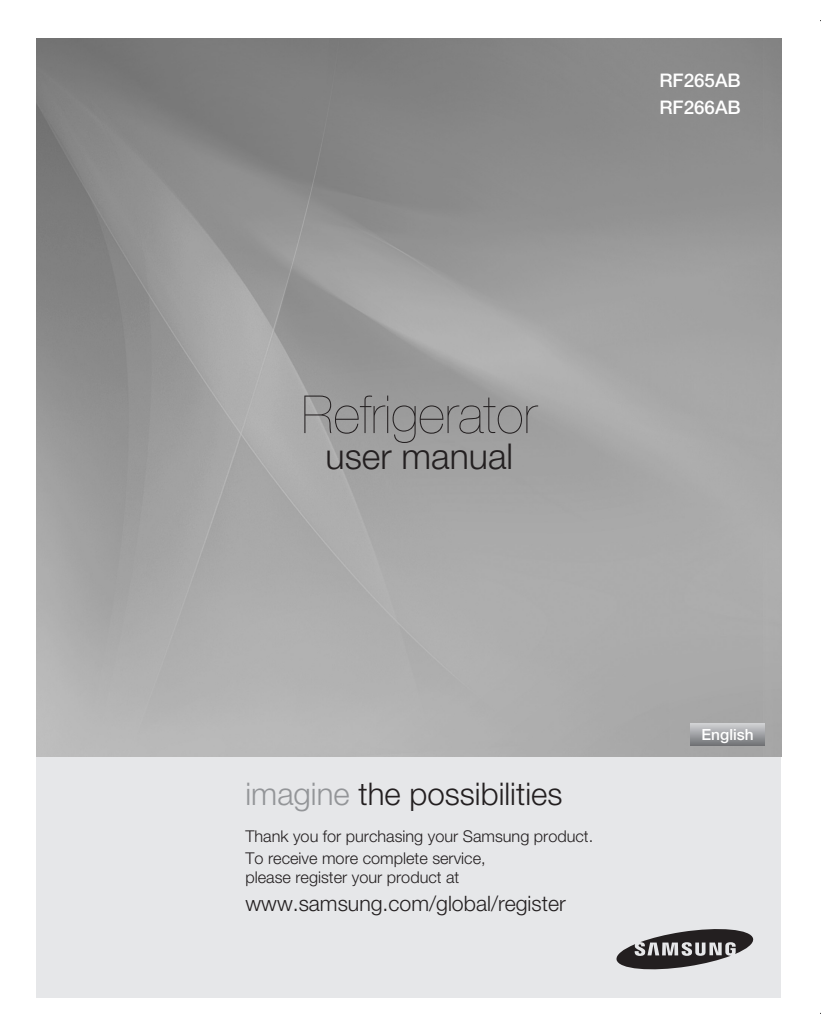
<style>
.page{position:relative;width:821px;height:1033px;background:#fff}
.page>*{position:absolute;margin:0;border:0;box-sizing:border-box;transform-origin:0 0}
.t1{font:200 52.5px "Helvetica Neue";color:#231f20}
.t2{font:300 35.62px "Helvetica Neue";color:#231f20}
.t3{font:300 31.25px "Helvetica Neue";color:#231f20}
.t4{font:300 21.25px "Helvetica Neue";color:#231f20}
.t5{font:500 18.75px/26.8px "Helvetica Neue";color:#fff}
.t6{font:300 16.25px/21.2px "Helvetica Neue";color:#231f20}
.t7{font:500 15.5px "Helvetica Neue";color:#fff}
.s1{color:#939598}
</style>
<div class="page">
<div style="left:36px;top:756px;width:743px;height:241px;background:#e6e7e9"></div>
<svg style="left:616px;top:929px;width:137px;height:41px"></svg>
<div style="left:690px;top:723px;width:74px;height:22px;background:linear-gradient(to bottom,#d1d2d5,#777a7d)"></div>
<p class="t5" style="left:659px;top:67px;width:83px">RF265AB<br>RF266AB</p>
<h1 class="t1" style="left:301px;top:384px;width:237px">Refrigerator</h1>
<h2 class="t2" style="left:325px;top:434px;width:189px">user manual</h2>
<h3 class="t3" style="left:245px;top:775px;width:318px"><span class="s1">imagine</span> the possibilities</h3>
<p class="t6" style="left:245px;top:825px;width:349px">Thank you for purchasing your Samsung product.<br>To receive more complete service,</p>
<p class="t6" style="left:245px;top:866px;width:215px">please register your product at</p>
<h3 class="t4" style="left:245px;top:889px;width:321px">www.samsung.com/global/register</h3>
<p class="t7" style="left:701px;top:725px;width:54px">English</p>
</div>
